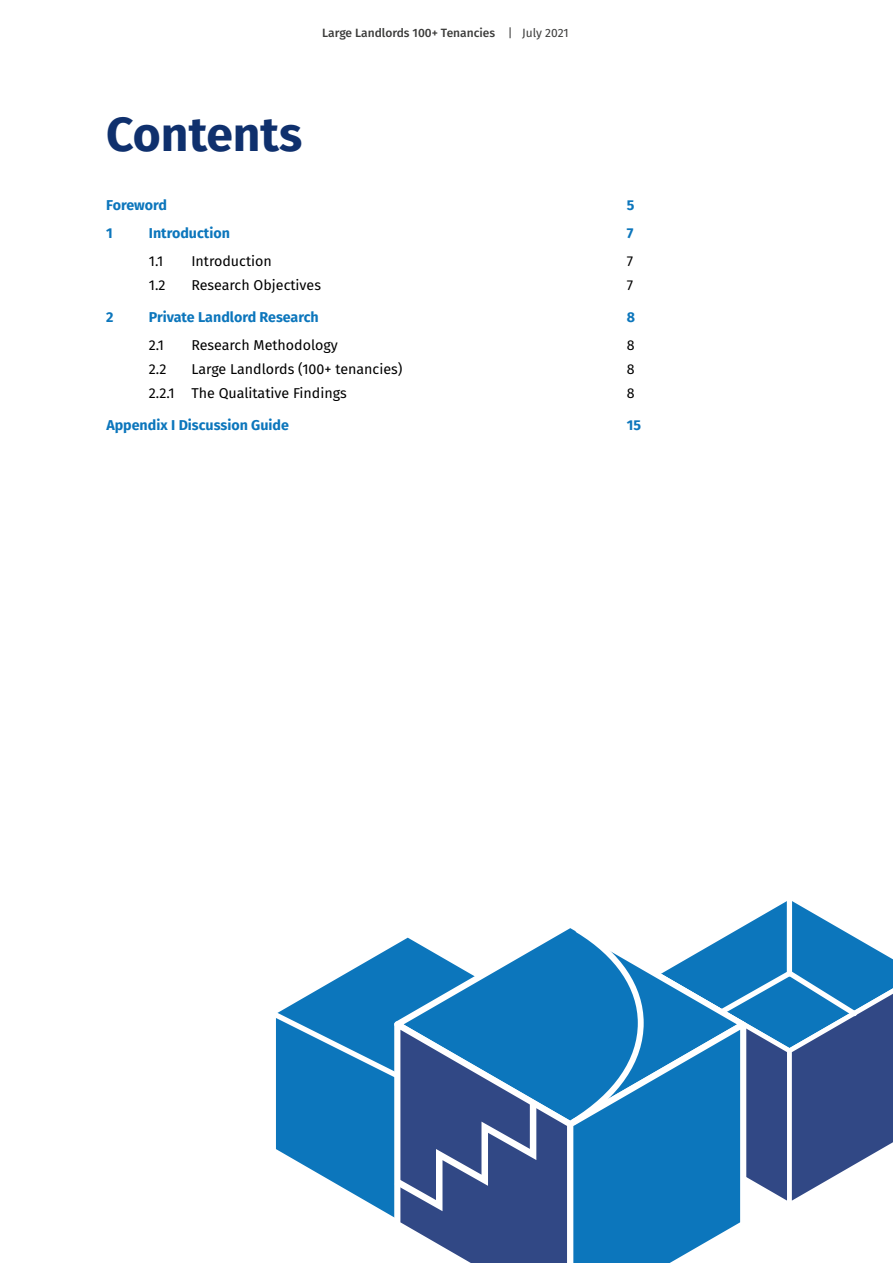
<style>
.page{position:relative;width:893px;height:1263px;background:#fff}
.page>*{position:absolute;margin:0;border:0;box-sizing:border-box;transform-origin:0 0}
.t1{font:700 48px "Fira Sans";color:#0f306d}
.t2{font:14.25px "Fira Sans";color:#000}
.t3{font:700 14.25px "Fira Sans";color:#0c76bc}
.t4{font:500 12px "Fira Sans";color:#3c3c3b}
.s1{font-weight:400}
</style>
<div class="page">
<svg style="left:276px;top:901px;width:617px;height:362px"></svg>
<p class="t4" style="left:322px;top:23px;width:248px">Large Landlords 100+ Tenancies <span class="s1">| July 2021</span></p>
<h1 class="t1" style="left:106px;top:94px;width:197px">Contents</h1>
<p class="t3" style="left:106px;top:193px;width:62px">Foreword</p>
<p class="t3" style="left:627px;top:193px;width:9px">5</p>
<p class="t3" style="left:106px;top:221px;width:8px">1</p>
<p class="t3" style="left:149px;top:221px;width:83px">Introduction</p>
<p class="t3" style="left:627px;top:221px;width:8px">7</p>
<p class="t2" style="left:149px;top:251px;width:16px">1.1</p>
<p class="t2" style="left:191px;top:251px;width:82px">Introduction</p>
<p class="t2" style="left:627px;top:251px;width:8px">7</p>
<p class="t2" style="left:149px;top:274px;width:18px">1.2</p>
<p class="t2" style="left:191px;top:274px;width:131px">Research Objectives</p>
<p class="t2" style="left:627px;top:274px;width:8px">7</p>
<p class="t3" style="left:106px;top:305px;width:9px">2</p>
<p class="t3" style="left:149px;top:305px;width:171px">Private Landlord Research</p>
<p class="t3" style="left:627px;top:305px;width:10px">8</p>
<p class="t2" style="left:149px;top:335px;width:17px">2.1</p>
<p class="t2" style="left:191px;top:335px;width:148px">Research Methodology</p>
<p class="t2" style="left:627px;top:335px;width:9px">8</p>
<p class="t2" style="left:149px;top:358px;width:19px">2.2</p>
<p class="t2" style="left:191px;top:358px;width:213px">Large Landlords (100+ tenancies)</p>
<p class="t2" style="left:627px;top:358px;width:9px">8</p>
<p class="t2" style="left:149px;top:382px;width:199px">2.2.1 The Qualitative Findings</p>
<p class="t2" style="left:627px;top:382px;width:9px">8</p>
<p class="t3" style="left:106px;top:413px;width:184px">Appendix I Discussion Guide</p>
<p class="t3" style="left:627px;top:413px;width:16px">15</p>
</div>
